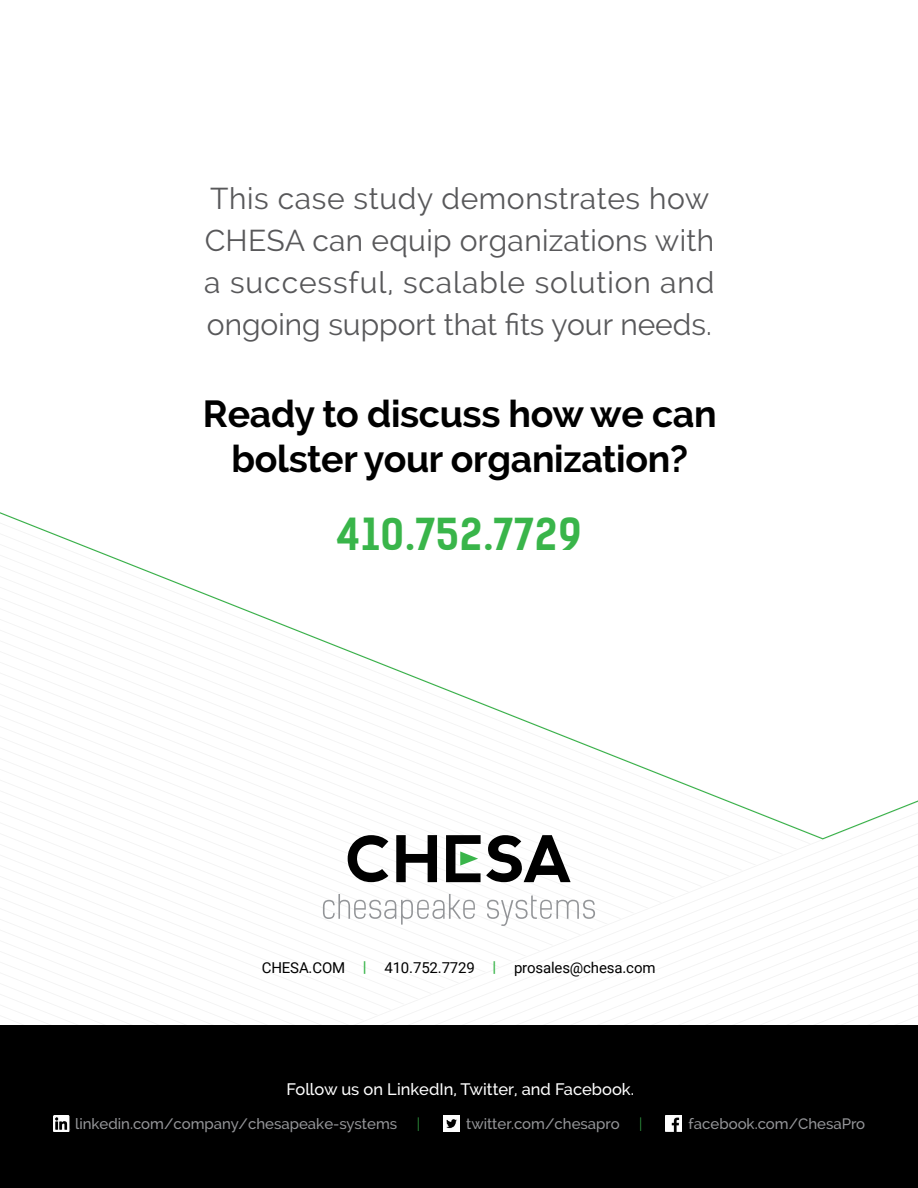
<style>
.page{position:relative;width:918px;height:1188px;background:#fff}
.page>*{position:absolute;margin:0;border:0;box-sizing:border-box;transform-origin:0 0}
.t1{font:700 42px "Kelson Sans";letter-spacing:.02em;color:#39b54a}
.t2{font:700 37.5px/45px "Raleway";letter-spacing:-.01em;color:#000;text-align:center}
.t3{font:30px/42px "Raleway";letter-spacing:.01em;color:#58585a}
.t4{font:500 16.5px "Raleway";color:#fff}
.t5{font:500 15px "Raleway";color:#949598}
.t6{font:15px "Roboto";letter-spacing:-.01em;color:#000}
.t7{font:300 15px "Raleway";color:#38b34a}
.s1{font-weight:700;color:#39b54a}
</style>
<div class="page">
<svg style="left:0;top:512px;width:918px;height:513px"></svg>
<svg style="left:323px;top:894px;width:152px;height:31px"></svg>
<svg style="left:487px;top:895px;width:108px;height:32px"></svg>
<svg style="left:348px;top:835px;width:40px;height:47px"></svg>
<svg style="left:396px;top:835px;width:41px;height:47px"></svg>
<svg style="left:446px;top:835px;width:125px;height:47px"></svg>
<div style="left:0;top:1025px;width:918px;height:163px;background:#000"></div>
<img style="left:665px;top:1115px;width:16px;height:16px">
<img style="left:53px;top:1115px;width:18px;height:16px">
<img style="left:443px;top:1115px;width:16px;height:16px">
<p class="t3" style="left:204px;top:177px;width:512px">This case study demonstrates how CHESA can equip organizations with a successful, scalable solution and ongoing support that fits your needs.</p>
<p class="t2" style="left:203px;top:392px;width:516px">Ready to discuss how we can bolster your organization?</p>
<h1 class="t1" style="left:337px;top:508px;width:246px">410.752.7729</h1>
<p class="t6" style="left:262px;top:957px;width:395px">CHESA.COM <span class="s1">|</span> 410.752.7729 <span class="s1">|</span> prosales@chesa.com</p>
<p class="t4" style="left:286px;top:1079px;width:349px">Follow us on LinkedIn, Twitter, and Facebook.</p>
<p class="t5" style="left:75px;top:1115px;width:324px">linkedin.com/company/chesapeake-systems</p>
<p class="t7" style="left:417px;top:1115px;width:5px">|</p>
<p class="t5" style="left:466px;top:1115px;width:155px">twitter.com/chesapro</p>
<p class="t7" style="left:639px;top:1115px;width:5px">|</p>
<p class="t5" style="left:689px;top:1115px;width:178px">facebook.com/ChesaPro</p>
</div>
